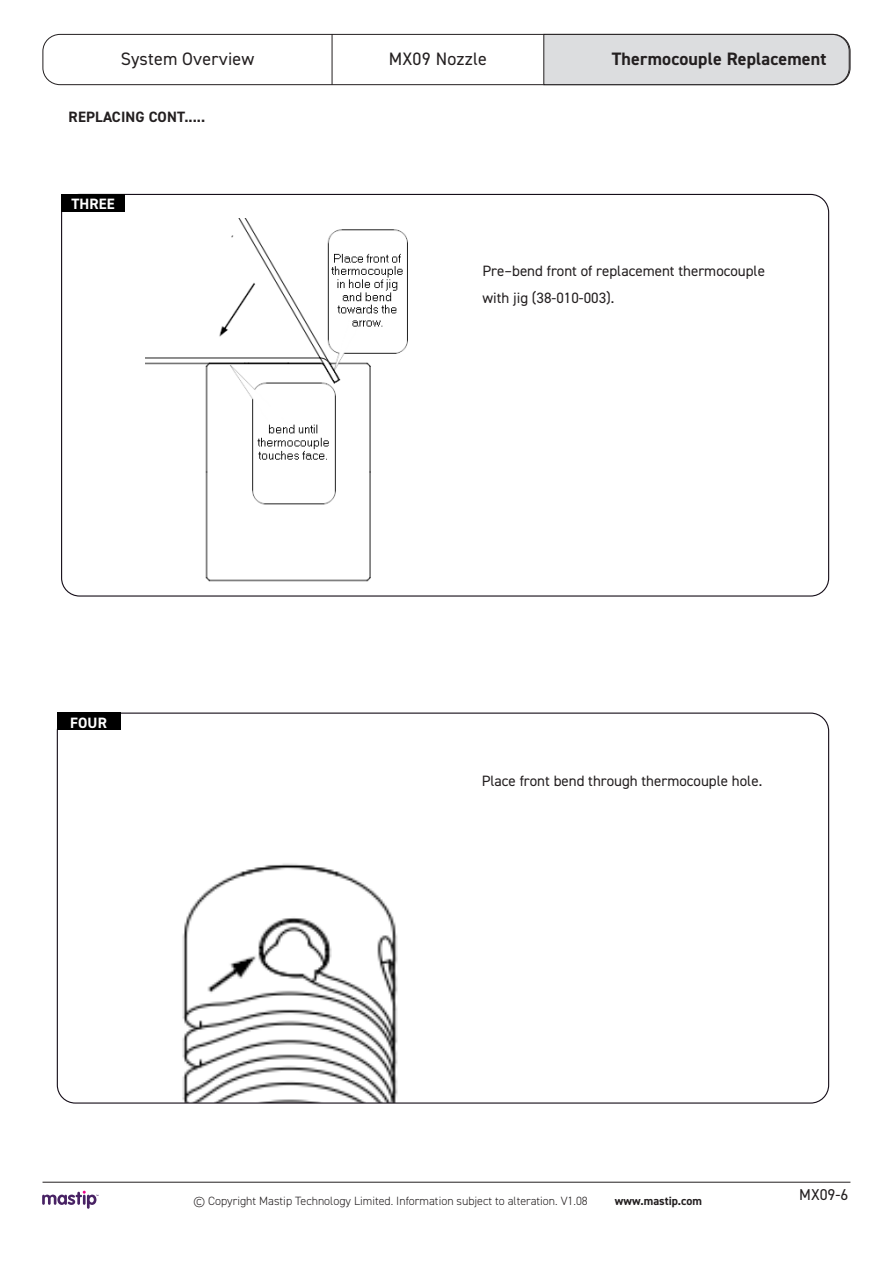
<style>
.page{position:relative;width:893px;height:1263px;background:#fff}
.page>*{position:absolute;margin:0;border:0;box-sizing:border-box;transform-origin:0 0}
.t1{font:18px "DIN2014";letter-spacing:.01em;color:#231f20}
.t2{font:700 18px "DIN2014";letter-spacing:.01em;color:#231f20}
.Footnote{font:15.75px "DIN2014";color:#231f20}
.Body{font:15px/27px "DIN2014";color:#231f20}
.Body-2{font:700 15px "DIN2014";letter-spacing:.01em;color:#231f20}
.Body-3{font:700 15px "DIN2014";letter-spacing:.01em;color:#fff}
.t3{font:300 12px "DIN2014";color:#231f20}
.t4{font:700 12px "DIN2014";color:#231f20}
</style>
<div class="page">
<hr style="left:43px;top:1182px;width:807px;height:1px;background:#231f20">
<div style="left:43px;top:34px;width:807px;height:51px;border:1px solid #231f20;border-radius:17px"></div>
<div style="left:543px;top:34px;width:307px;height:51px;background:#dcdddf"></div>
<hr style="left:332px;top:34px;width:1px;height:51px;background:#231f20">
<svg style="left:42px;top:1191px;width:56px;height:18px"></svg>
<img style="left:146px;top:218px;width:262px;height:364px">
<img style="left:57px;top:863px;width:341px;height:240px">
<div style="left:61px;top:194px;width:64px;height:17px;background:#000"></div>
<div style="left:57px;top:712px;width:64px;height:18px;background:#000"></div>
<p class="t1" style="left:121px;top:48px;width:135px">System Overview</p>
<p class="Body-2" style="left:69px;top:107px;width:138px">REPLACING CONT.....</p>
<p class="Body-3" style="left:71px;top:194px;width:45px">THREE</p>
<p class="t1" style="left:389px;top:48px;width:100px">MX09 Nozzle</p>
<p class="t2" style="left:612px;top:47px;width:216px">Thermocouple Replacement</p>
<p class="Body" style="left:482px;top:257px;width:284px">Pre–bend front of replacement thermocouple with jig (38-010-003).</p>
<p class="Body-3" style="left:70px;top:712px;width:38px">FOUR</p>
<p class="Body" style="left:482px;top:767px;width:282px">Place front bend through thermocouple hole.</p>
<p class="t3" style="left:193px;top:1193px;width:396px">© Copyright Mastip Technology Limited. Information subject to alteration. V1.08</p>
<p class="t4" style="left:615px;top:1192px;width:89px">www.mastip.com</p>
<p class="Footnote" style="left:799px;top:1185px;width:51px">MX09-6</p>
</div>
